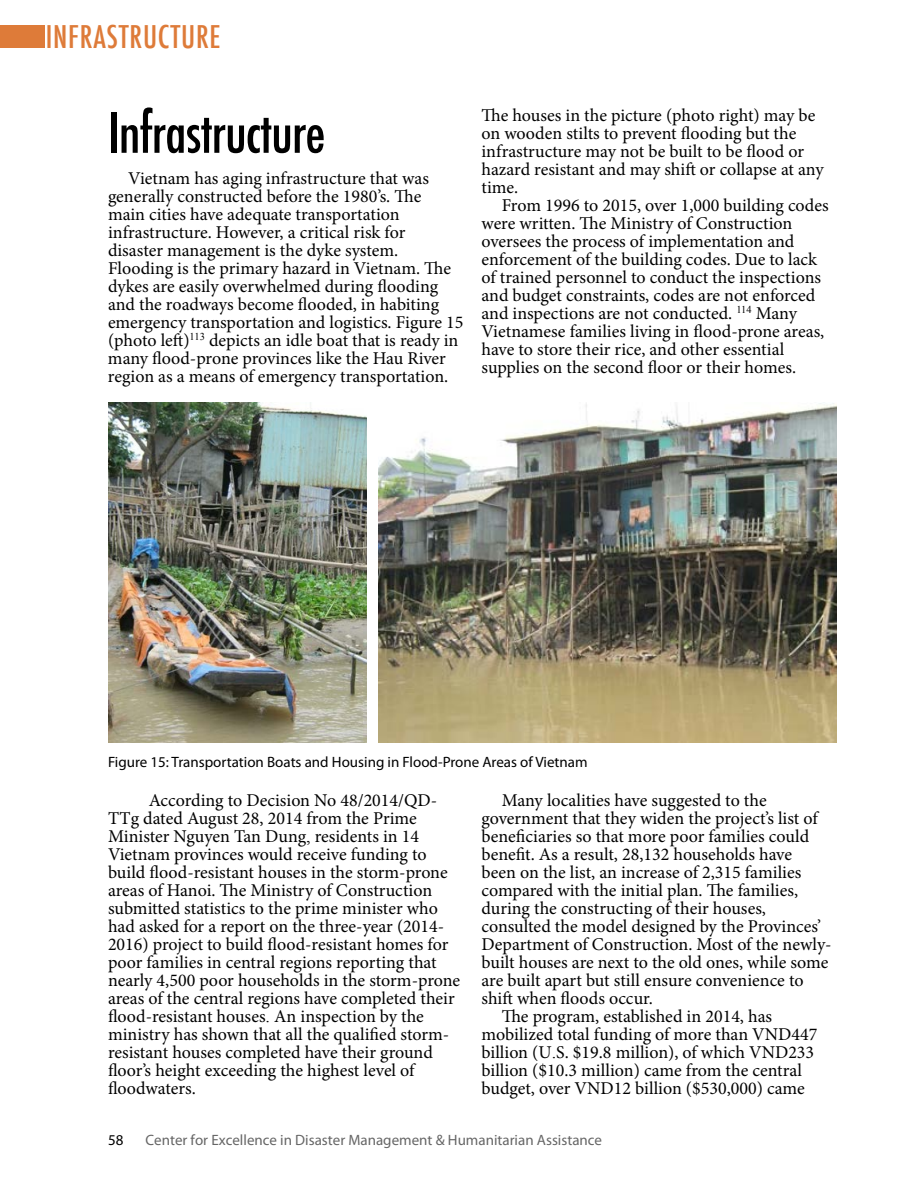
<style>
.page{position:relative;width:918px;height:1188px;background:#fff}
.page>*{position:absolute;margin:0;border:0;box-sizing:border-box;transform-origin:0 0}
.t1{font:500 condensed 54px "Futura";letter-spacing:-.02em;color:#000}
.t2{font:500 condensed 30.6px "Futura";letter-spacing:.025em;color:#de7b39}
.t3{font:18px/18px "Minion Pro";color:#000}
.t4{font:15px "Myriad Pro";color:#000}
.t5{font:15px "Myriad Pro";color:#666}
.s1{font-family:"Times New Roman"}
</style>
<div class="page">
<div style="left:0;top:25px;width:44px;height:22px;background:#de7b39"></div>
<img style="left:378px;top:403px;width:459px;height:340px">
<img style="left:108px;top:403px;width:258px;height:340px">
<h2 class="t2" style="left:46px;top:17px;width:176px">INFRASTRUCTURE</h2>
<h1 class="t1" style="left:108px;top:98px;width:219px">Infrastructure</h1>
<p class="t3" style="left:108px;top:170px;width:357px;text-indent:20px">Vietnam has aging infrastructure that was generally constructed before the 1980’s. The<br>main cities have adequate transportation infrastructure. However, a critical risk for disaster management is the dyke system.<br>Flooding is the primary hazard in Vietnam. The dykes are easily overwhelmed during flooding and the roadways become flooded, in habiting emergency transportation and logistics. Figure 15 (photo left)<sup>113</sup> depicts an idle boat that is ready in many flood-prone provinces like the Hau River region as a means of emergency transportation.</p>
<p class="t3" style="left:481px;top:106px;width:344px">The houses in the picture (photo right) may be on wooden stilts to prevent flooding but the infrastructure may not be built to be flood or hazard resistant and may shift or collapse at any time.</p>
<p class="t3" style="left:481px;top:196px;width:349px;text-indent:20px">From 1996 to 2015, over 1,000 building codes were written. The Ministry of Construction oversees the process of implementation and enforcement of the building codes. Due to lack of trained personnel to conduct the inspections and budget constraints, codes are not enforced and inspections are not conducted. <sup>114</sup> Many Vietnamese families living in flood-prone areas, have to store their rice, and other essential supplies on the second floor or their homes.</p>
<p class="t4" style="left:108px;top:753px;width:481px">Figure 15: Transportation Boats and Housing in Flood-Prone Areas of Vietnam</p>
<p class="t3" style="left:108px;top:791px;width:354px;text-indent:41px">According to Decision No 48/2014/QD-TTg dated August 28, 2014 from the Prime Minister Nguyen Tan Dung<span class="s1">,</span> residents in 14<br>Vietnam provinces would receive funding to build flood-resistant houses in the storm-prone areas of Hanoi. The Ministry of Construction submitted statistics to the prime minister who had asked for a report on the three-year (2014- 2016) project to build flood-resistant homes for poor families in central regions reporting that nearly 4,500 poor households in the storm-prone areas of the central regions have completed their flood-resistant houses<span class="s1">.</span> An inspection by the ministry has shown that all the qualified storm&shy;resistant houses completed have their ground floor’s height exceeding the highest level of floodwaters.</p>
<p class="t3" style="left:502px;top:791px;width:266px">Many localities have suggested to the</p>
<p class="t3" style="left:482px;top:809px;width:338px">government that they widen the project’s list of</p>
<p class="t3" style="left:482px;top:827px;width:329px">beneficiaries so that more poor families could</p>
<p class="t3" style="left:482px;top:845px;width:312px">benefit. As a result, 28,132 households have</p>
<p class="t3" style="left:482px;top:863px;width:321px">been on the list, an increase of 2,315 families</p>
<p class="t3" style="left:482px;top:881px;width:318px">compared with the initial plan. The families,</p>
<p class="t3" style="left:482px;top:899px;width:286px">during the constructing of their houses,</p>
<p class="t3" style="left:482px;top:917px;width:341px">consulted the model designed by the Provinces’</p>
<p class="t3" style="left:482px;top:935px;width:352px">Department of Construction. Most of the newly-</p>
<p class="t3" style="left:482px;top:953px;width:349px">built houses are next to the old ones, while some</p>
<p class="t3" style="left:482px;top:971px;width:324px">are built apart but still ensure convenience to</p>
<p class="t3" style="left:482px;top:989px;width:173px">shift when floods occur.</p>
<p class="t3" style="left:502px;top:1007px;width:272px">The program, established in 2014, has</p>
<p class="t3" style="left:482px;top:1025px;width:337px">mobilized total funding of more than VND447</p>
<p class="t3" style="left:482px;top:1043px;width:334px">billion (U<span class="s1">.</span>S. $19.8 million), of which VND233</p>
<p class="t3" style="left:482px;top:1061px;width:322px">billion ($10.3 million) came from the central</p>
<p class="t3" style="left:482px;top:1079px;width:325px">budget, over VND12 billion ($530,000) came</p>
<p class="t4" style="left:108px;top:1131px;width:17px">58</p>
<p class="t5" style="left:146px;top:1131px;width:458px">Center for Excellence in Disaster Management &amp; Humanitarian Assistance</p>
</div>
